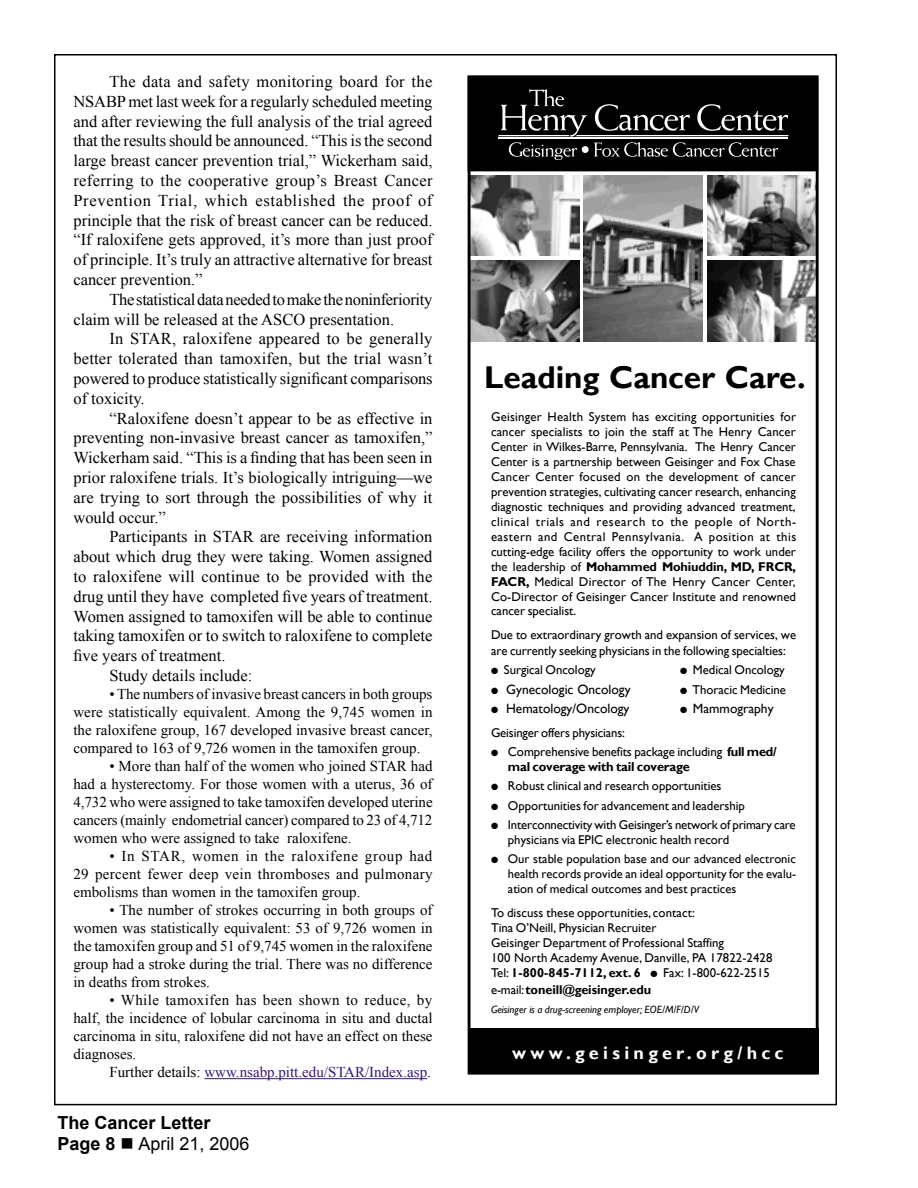
<style>
.page{position:relative;width:918px;height:1188px;background:#fff}
.page>*{position:absolute;margin:0;border:0;box-sizing:border-box;transform-origin:0 0}
.t1{font:700 31.5px "Gill Sans";color:#000}
.t2{font:700 18px/21.6px "Arial";color:#000}
.t3{font:700 18px "Gill Sans";letter-spacing:.24em;color:#fff}
.t4{font:16.5px/19.8px "Times New Roman";color:#000;text-align:justify}
.t5{font:16.5px/19.8px "Times New Roman";letter-spacing:-.02em;color:#000}
.t6{font:15px/18px "Times New Roman";color:#000;text-align:justify}
.t7{font:15px "Times New Roman";color:#381778}
.t8{font:13.5px "Gill Sans";color:#000}
.t9{font:12.9px/15.1px "Gill Sans";letter-spacing:-.005em;color:#000}
.t10{font:12.75px/15px "Gill Sans";color:#000}
.t11{font:700 12.75px "Gill Sans";letter-spacing:-.01em;color:#000}
.t12{font:12.6px/15px "Gill Sans";color:#000;text-align:justify}
.t13{font:italic 10.5px "Gill Sans";color:#000}
.s1{color:#000}
.s2{font-weight:400}
.s3{font-weight:700}
</style>
<div class="page">
<div style="left:468px;top:1028px;width:351px;height:45px;background:#000"></div>
<div style="left:468px;top:76px;width:349px;height:95px;background:#000"></div>
<img style="left:472px;top:175px;width:108px;height:80px">
<img style="left:584px;top:175px;width:119px;height:166px">
<img style="left:472px;top:260px;width:108px;height:81px">
<img style="left:708px;top:175px;width:107px;height:80px">
<img style="left:708px;top:260px;width:107px;height:81px">
<div style="left:468px;top:76px;width:351px;height:999px;border:3px solid #000"></div>
<hr style="left:499px;top:135px;width:70px;height:1px;background:#fff">
<svg style="left:501px;top:89px;width:287px;height:71px"></svg>
<hr style="left:499px;top:137px;width:289px;height:2px;background:#fff">
<hr style="left:204px;top:1078px;width:223px;height:1px;background:#381778">
<p class="t4" style="left:73px;top:71px;width:361px;text-indent:36px">The data and safety monitoring board for the NSABP met last week for a regularly scheduled meeting and after reviewing the full analysis of the trial agreed that the results should be announced. “This is the second large breast cancer prevention trial,” Wickerham said, referring to the cooperative group’s Breast Cancer Prevention Trial, which established the proof of principle that the risk of breast cancer can be reduced. “If raloxifene gets approved, it’s more than just proof of principle. It’s truly an attractive alternative for breast cancer prevention.”</p>
<p class="t5" style="left:73px;top:289px;width:360px;text-indent:36px">The statistical data needed to make the noninferiority claim will be released at the ASCO presentation.</p>
<p class="t4" style="left:73px;top:329px;width:361px;text-indent:36px">In STAR, raloxifene appeared to be generally better tolerated than tamoxifen, but the trial wasn’t powered to produce statistically significant comparisons of toxicity.</p>
<p class="t4" style="left:73px;top:408px;width:361px;text-indent:36px">“Raloxifene doesn’t appear to be as effective in preventing non-invasive breast cancer as tamoxifen,” Wickerham said. “This is a finding that has been seen in prior raloxifene trials. It’s biologically intriguing—we are trying to sort through the possibilities of why it would occur.”</p>
<p class="t4" style="left:109px;top:527px;width:324px">Participants in STAR are receiving information</p>
<p class="t4" style="left:73px;top:547px;width:361px">about which drug they were taking. Women assigned</p>
<p class="t4" style="left:73px;top:566px;width:361px">to raloxifene will continue to be provided with the</p>
<p class="t4" style="left:73px;top:586px;width:361px">drug until they have completed five years of treatment.</p>
<p class="t4" style="left:73px;top:606px;width:361px">Women assigned to tamoxifen will be able to continue</p>
<p class="t4" style="left:73px;top:626px;width:361px">taking tamoxifen or to switch to raloxifene to complete</p>
<p class="t4" style="left:73px;top:646px;width:154px">five years of treatment.</p>
<p class="t4" style="left:109px;top:665px;width:145px">Study details include:</p>
<p class="t6" style="left:73px;top:685px;width:361px;text-indent:36px">• The numbers of invasive breast cancers in both groups were statistically equivalent. Among the 9,745 women in the raloxifene group, 167 developed invasive breast cancer, compared to 163 of 9,726 women in the tamoxifen group.</p>
<p class="t6" style="left:73px;top:757px;width:361px;text-indent:36px">• More than half of the women who joined STAR had had a hysterectomy. For those women with a uterus, 36 of 4,732 who were assigned to take tamoxifen developed uterine cancers (mainly endometrial cancer) compared to 23 of 4,712 women who were assigned to take raloxifene.</p>
<p class="t6" style="left:73px;top:847px;width:361px;text-indent:36px">• In STAR, women in the raloxifene group had 29 percent fewer deep vein thromboses and pulmonary embolisms than women in the tamoxifen group.</p>
<p class="t6" style="left:73px;top:901px;width:361px;text-indent:36px">• The number of strokes occurring in both groups of women was statistically equivalent: 53 of 9,726 women in the tamoxifen group and 51 of 9,745 women in the raloxifene group had a stroke during the trial. There was no difference in deaths from strokes.</p>
<p class="t6" style="left:73px;top:991px;width:361px;text-indent:36px">• While tamoxifen has been shown to reduce, by half, the incidence of lobular carcinoma in situ and ductal carcinoma in situ, raloxifene did not have an effect on these diagnoses.</p>
<p class="t7" style="left:109px;top:1063px;width:323px"><span class="s1">Further details:</span> www.nsabp.pitt.edu/STAR/Index.asp<span class="s1">.</span></p>
<p class="t2" style="left:57px;top:1111px;width:194px">The Cancer Letter<br>Page 8 ■ <span class="s2">April 21, 2006</span></p>
<h1 class="t1" style="left:484px;top:358px;width:323px">Leading Cancer Care.</h1>
<p class="t10" style="left:491px;top:409px;width:307px;text-align:justify">Geisinger Health System has exciting opportunities for cancer specialists to join the staff at The Henry Cancer Center in Wilkes-Barre, Pennsylvania. The Henry Cancer Center is a partnership between Geisinger and Fox Chase Cancer Center focused on the development of cancer prevention strategies, cultivating cancer research, enhancing diagnostic techniques and providing advanced treatment, clinical trials and research to the people of North&shy;eastern and Central Pennsylvania. A position at this cutting-edge facility offers the opportunity to work under the leadership of <span class="s3">Mohammed Mohiuddin, MD, FRCR, FACR,</span> Medical Director of The Henry Cancer Center, Co-Director of Geisinger Cancer Institute and renowned cancer specialist.</p>
<p class="t10" style="left:491px;top:627px;width:307px;line-height:15.5px">Due to extraordinary growth and expansion of services, we are currently seeking physicians in the following specialties:</p>
<p class="t10" style="left:504px;top:663px;width:93px">Surgical Oncology</p>
<p class="t10" style="left:693px;top:663px;width:93px">Medical Oncology</p>
<p class="t8" style="left:506px;top:681px;width:126px">Gynecologic Oncology</p>
<p class="t10" style="left:693px;top:682px;width:95px">Thoracic Medicine</p>
<p class="t8" style="left:506px;top:701px;width:125px">Hematology/Oncology</p>
<p class="t8" style="left:693px;top:701px;width:82px">Mammography</p>
<p class="t10" style="left:491px;top:725px;width:135px">Geisinger offers physicians:</p>
<p class="t9" style="left:508px;top:744px;width:270px">Comprehensive benefits package including <span class="s3">full med/ mal coverage with tail coverage</span></p>
<p class="t10" style="left:508px;top:777px;width:289px;line-height:19.2px">Robust clinical and research opportunities<br>Opportunities for advancement and leadership<br>Interconnectivity with Geisinger’s network of primary care</p>
<p class="t10" style="left:508px;top:832px;width:223px">physicians via EPIC electronic health record</p>
<p class="t12" style="left:508px;top:852px;width:290px">Our stable population base and our advanced electronic health records provide an ideal opportunity for the evalu&shy;ation of medical outcomes and best practices</p>
<p class="t10" style="left:491px;top:906px;width:283px">To discuss these opportunities, contact:<br>Tina O’Neill, Physician Recruiter<br>Geisinger Department of Professional Staffing<br>100 North Academy Avenue, Danville, PA 17822-2428<br>Tel: <span class="s3">1-800-845-7112, ext. 6</span></p>
<p class="t10" style="left:663px;top:965px;width:108px">Fax: 1-800-622-2515</p>
<p class="t11" style="left:491px;top:982px;width:162px"><span class="s2">e-mail:</span> toneill@geisinger.edu</p>
<p class="t13" style="left:491px;top:1003px;width:210px">Geisinger is a drug-screening employer; EOE/M/F/D/V</p>
<p class="t3" style="left:512px;top:1042px;width:273px">www.geisinger.org/hcc</p>
</div>
